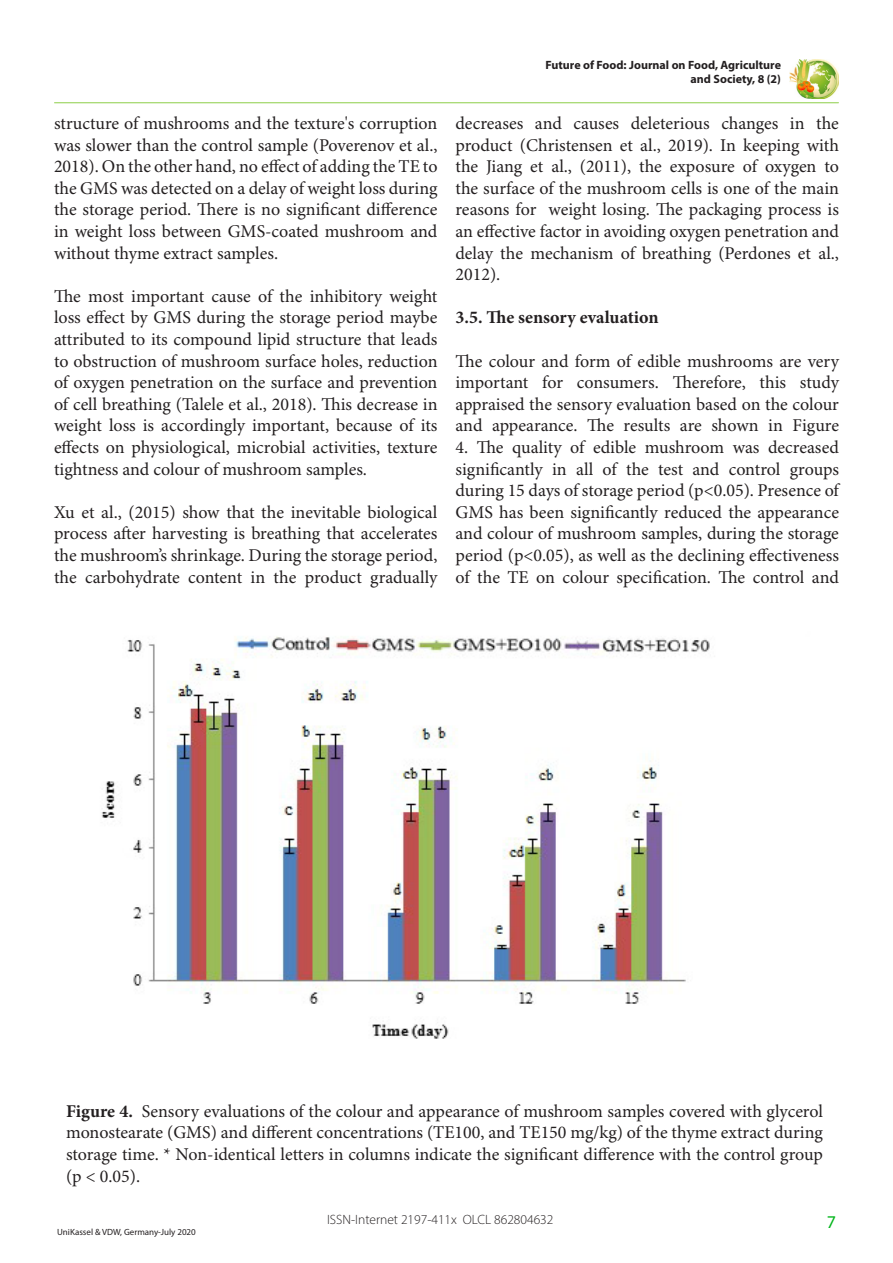
<style>
.page{position:relative;width:893px;height:1263px;background:#fff}
.page>*{position:absolute;margin:0;border:0;box-sizing:border-box;transform-origin:0 0}
.t1{font:18px/21.6px "Minion Pro";color:#231f20;text-align:justify}
.t2{font:700 18px "Minion Pro";color:#231f20}
.t3{font:18px "Myriad Pro";color:#00b51a}
.t4{font:300 13.5px "Myriad Pro";color:#231f20}
.t5{font:12px/14.4px "Myriad Pro Bold 3";color:#231f20;text-align:right}
.t6{font:9px "Myriad Pro";color:#231f20}
.s1{font-weight:700}
</style>
<div class="page">
<hr style="left:55px;top:102px;width:783px;height:1px;background:#92d050">
<img style="left:790px;top:60px;width:48px;height:39px">
<img style="left:101px;top:636px;width:609px;height:403px">
<p class="t1" style="left:54px;top:113px;width:385px">structure of mushrooms and the texture's corruption was slower than the control sample (Poverenov et al., 2018). On the other hand, no effect of adding the TE to the GMS was detected on a delay of weight loss during the storage period. There is no significant difference in weight loss between GMS-coated mushroom and without thyme extract samples.</p>
<p class="t1" style="left:54px;top:286px;width:385px">The most important cause of the inhibitory weight loss effect by GMS during the storage period maybe attributed to its compound lipid structure that leads to obstruction of mushroom surface holes, reduction of oxygen penetration on the surface and prevention of cell breathing (Talele et al., 2018). This decrease in weight loss is accordingly important, because of its effects on physiological, microbial activities, texture tightness and colour of mushroom samples.</p>
<p class="t1" style="left:54px;top:502px;width:385px">Xu et al., (2015) show that the inevitable biological process after harvesting is breathing that accelerates the mushroom’s shrinkage. During the storage period, the carbohydrate content in the product gradually</p>
<p class="t5" style="left:545px;top:57px;width:237px">Future of Food: Journal on Food, Agriculture and Society, 8 (2)</p>
<p class="t1" style="left:455px;top:113px;width:385px">decreases and causes deleterious changes in the product (Christensen et al., 2019). In keeping with the Jiang et al., (2011), the exposure of oxygen to the surface of the mushroom cells is one of the main reasons for weight losing. The packaging process is an effective factor in avoiding oxygen penetration and delay the mechanism of breathing (Perdones et al., 2012).</p>
<p class="t2" style="left:455px;top:305px;width:205px">3.5. The sensory evaluation</p>
<p class="t1" style="left:455px;top:351px;width:385px">The colour and form of edible mushrooms are very important for consumers. Therefore, this study appraised the sensory evaluation based on the colour and appearance. The results are shown in Figure</p>
<p class="t1" style="left:455px;top:437px;width:385px">4. The quality of edible mushroom was decreased significantly in all of the test and control groups during 15 days of storage period (p&lt;0.05). Presence of GMS has been significantly reduced the appearance and colour of mushroom samples, during the storage period (p&lt;0.05), as well as the declining effectiveness of the TE on colour specification. The control and</p>
<p class="t1" style="left:66px;top:1101px;width:758px"><span class="s1">Figure 4.</span> Sensory evaluations of the colour and appearance of mushroom samples covered with glycerol monostearate (GMS) and different concentrations (TE100, and TE150 mg/kg) of the thyme extract during storage time. * Non-identical letters in columns indicate the significant difference with the control group (p &lt; 0.05).</p>
<p class="t6" style="left:57px;top:1226px;width:140px">UniKassel &amp; VDW, Germany-July 2020</p>
<p class="t4" style="left:327px;top:1211px;width:228px">ISSN-Internet 2197-411x OLCL 862804632</p>
<p class="t3" style="left:827px;top:1211px;width:11px">7</p>
</div>
